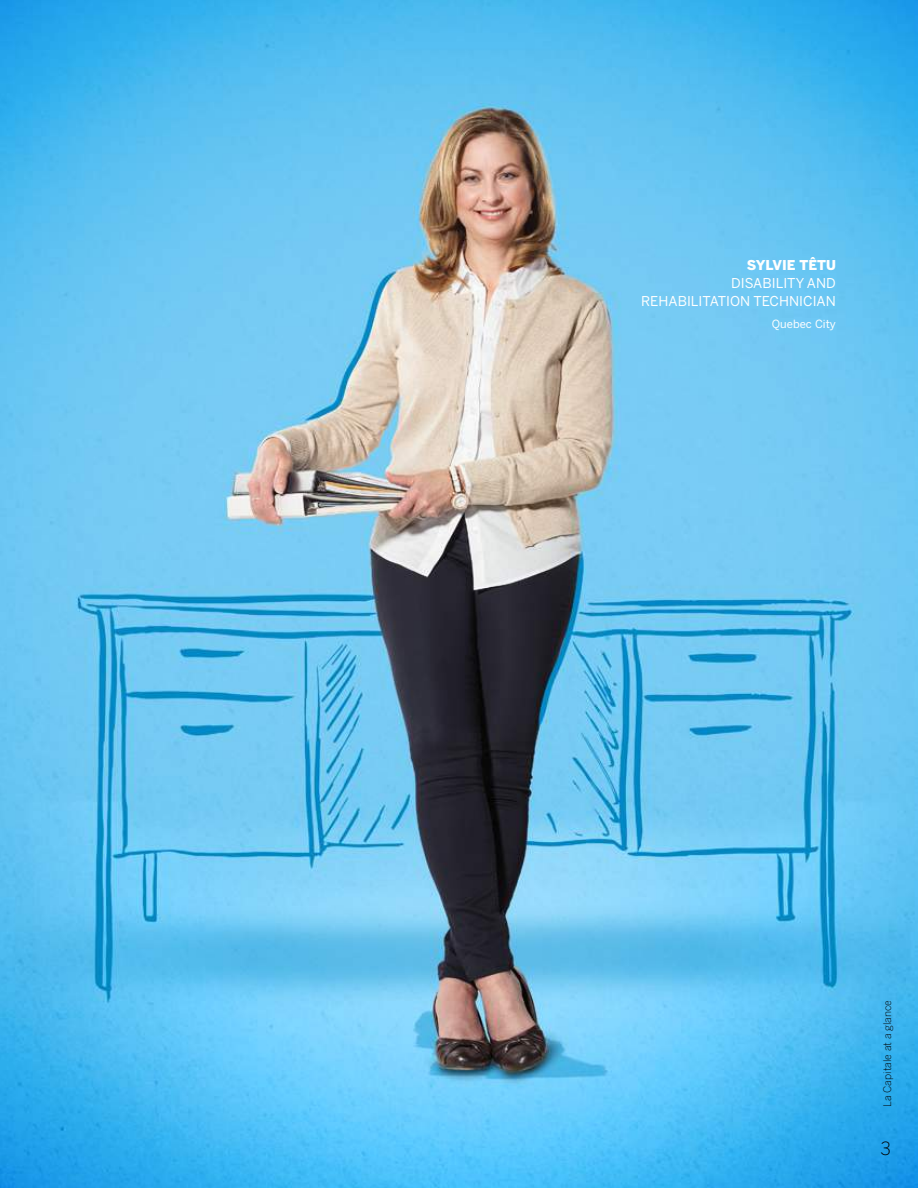
<style>
.page{position:relative;width:918px;height:1188px;background:#fff}
.page>*{position:absolute;margin:0;border:0;box-sizing:border-box;transform-origin:0 0}
.t1{font:300 18px "Benton Sans";color:#000}
.t2{font:13.5px/18px "Benton Sans";color:#fff;text-align:right}
.t3{font:900 13.5px "Benton Sans";color:#fff}
.t4{font:11.25px "Benton Sans";color:#fff}
.t5{font:300 10.5px "Benton Sans";color:#000}
</style>
<div class="page">
<img style="left:0;top:0;width:918px;height:1188px">
<p class="t3" style="left:747px;top:257px;width:91px">SYLVIE TÊTU</p>
<p class="t2" style="left:641px;top:274px;width:196px">DISABILITY AND<br>REHABILITATION TECHNICIAN</p>
<p class="t4" style="left:772px;top:317px;width:65px">Quebec City</p>
<p class="t5" style="left:881px;top:1107px;width:108px;rotate:-90deg">La Capitale at a glance</p>
<h1 class="t1" style="left:881px;top:1138px;width:12px">3</h1>
</div>
